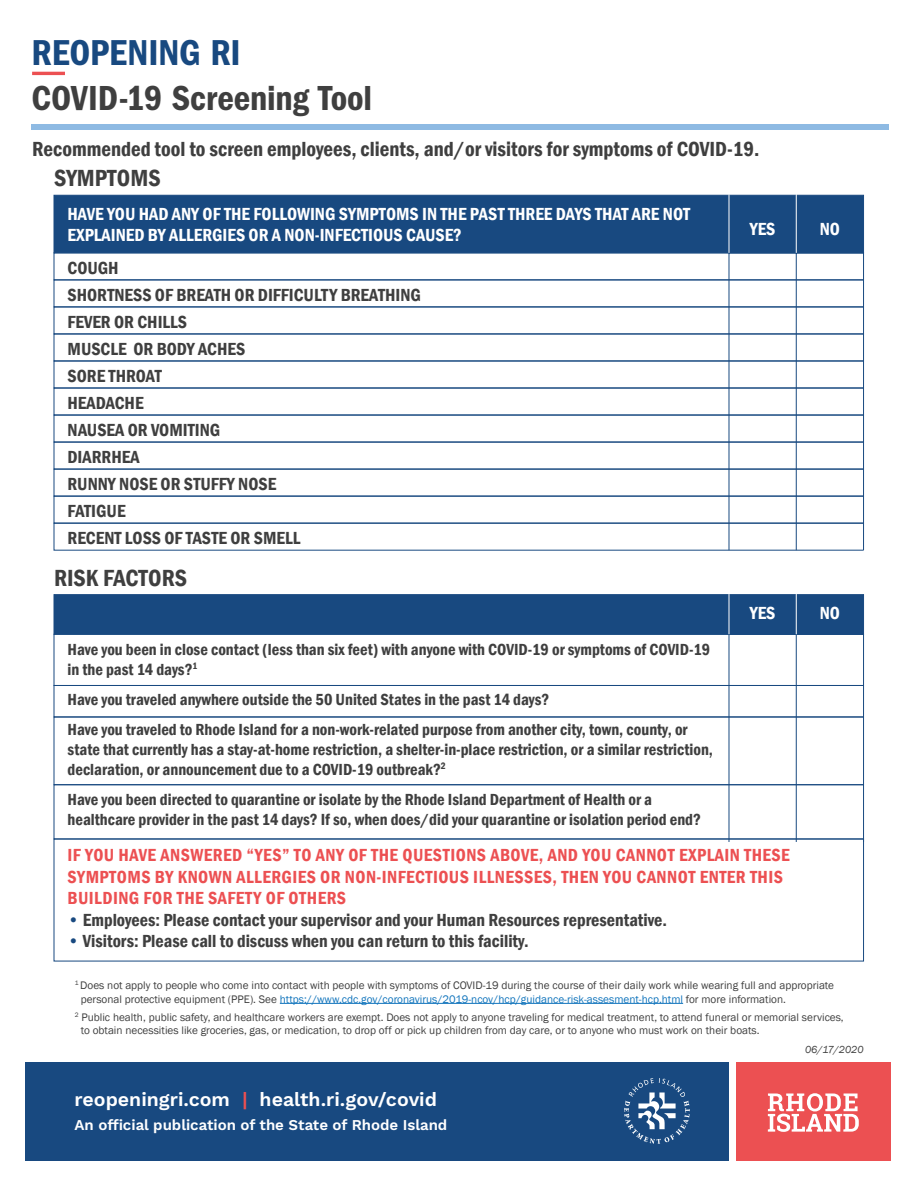
<style>
.page{position:relative;width:918px;height:1188px;background:#fff}
.page>*{position:absolute;margin:0;border:0;box-sizing:border-box;transform-origin:0 0}
.t1{font:37.35px "Franklin Gothic LT Pro Cn Dm";letter-spacing:-.005em;color:#184980}
.t2{font:36px "Franklin Gothic LT Pro Cn Dm";letter-spacing:-.005em;color:#3f3f3f}
.t3{font:600 condensed 24px "Franklin Gothic";color:#3f3f3f}
.t4{font:600 condensed 21px "Franklin Gothic";color:#3f3f3f}
.t5{font:600 19.5px "Work Sans";color:#fff}
.t6{font:600 condensed 18px/27px "Franklin Gothic";color:#3f3f3f}
.t7{font:600 condensed 18px/21.6px "Franklin Gothic";letter-spacing:.025em;color:#ec5052}
.t8{font:600 condensed 18px/21.6px "Franklin Gothic";color:#fff}
.t9{font:600 condensed 16.5px/19.8px "Franklin Gothic";color:#3f3f3f}
.t10{font:600 15px "Work Sans";color:#fff}
.t11{font:11.25px/13.5px "Franklin Gothic";color:#3f3f3f}
.t12{font:italic 10.5px "Franklin Gothic";color:#3f3f3f}
.s1{color:#184980}
.s2{color:#1074bc}
.s3{color:#ec5052}
</style>
<div class="page">
<div style="left:796px;top:195px;width:68px;height:58px;background:#184980;border:1px solid #184980"></div>
<div style="left:729px;top:195px;width:68px;height:58px;background:#184980;border:1px solid #184980"></div>
<div style="left:54px;top:195px;width:675px;height:58px;background:#184980;border:1px solid #184980"></div>
<div style="left:54px;top:252px;width:810px;height:28px;border:1px solid #184980"></div>
<div style="left:54px;top:280px;width:810px;height:27px;border:1px solid #184980"></div>
<div style="left:54px;top:784px;width:810px;height:55px;border:1px solid #184980"></div>
<div style="left:54px;top:685px;width:810px;height:32px;border:1px solid #184980"></div>
<div style="left:54px;top:307px;width:810px;height:27px;border:1px solid #184980"></div>
<div style="left:54px;top:334px;width:810px;height:27px;border:1px solid #184980"></div>
<div style="left:54px;top:361px;width:810px;height:27px;border:1px solid #184980"></div>
<div style="left:54px;top:388px;width:810px;height:27px;border:1px solid #184980"></div>
<div style="left:54px;top:415px;width:810px;height:27px;border:1px solid #184980"></div>
<div style="left:54px;top:442px;width:810px;height:27px;border:1px solid #184980"></div>
<div style="left:54px;top:469px;width:810px;height:28px;border:1px solid #184980"></div>
<div style="left:54px;top:496px;width:810px;height:28px;border:1px solid #184980"></div>
<div style="left:54px;top:523px;width:810px;height:28px;border:1px solid #184980"></div>
<div style="left:796px;top:252px;width:68px;height:299px;border:1px solid #184980"></div>
<svg style="left:728px;top:252px;width:69px;height:299px"></svg>
<div style="left:796px;top:594px;width:68px;height:41px;background:#184980;border:1px solid #184980"></div>
<div style="left:729px;top:594px;width:68px;height:41px;background:#184980;border:1px solid #184980"></div>
<div style="left:54px;top:594px;width:675px;height:41px;background:#184980;border:1px solid #184980"></div>
<div style="left:796px;top:634px;width:68px;height:208px;border:1px solid #184980"></div>
<svg style="left:728px;top:633px;width:69px;height:209px"></svg>
<div style="left:26px;top:1063px;width:703px;height:98px;background:#184980"></div>
<svg style="left:624px;top:1078px;width:66px;height:66px"></svg>
<div style="left:736px;top:1063px;width:155px;height:98px;background:#ec5052"></div>
<svg style="left:768px;top:1093px;width:91px;height:39px"></svg>
<div style="left:32px;top:125px;width:857px;height:5px;background:#8ebae3"></div>
<hr style="left:32px;top:72px;width:33px;height:3px;background:#ec5052">
<hr style="left:729px;top:194px;width:1px;height:59px;background:#fff">
<hr style="left:796px;top:194px;width:1px;height:59px;background:#fff">
<hr style="left:729px;top:593px;width:1px;height:41px;background:#fff">
<hr style="left:796px;top:593px;width:1px;height:41px;background:#fff">
<hr style="left:280px;top:1003px;width:403px;height:1px;background:#1074bc">
<h1 class="t1" style="left:32px;top:31px;width:211px">REOPENING RI</h1>
<h2 class="t2" style="left:32px;top:77px;width:342px">COVID-19 Screening Tool</h2>
<p class="t4" style="left:32px;top:135px;width:729px">Recommended tool to screen employees, clients, and/or visitors for symptoms of COVID-19.</p>
<h3 class="t3" style="left:54px;top:162px;width:108px">SYMPTOMS</h3>
<p class="t8" style="left:68px;top:203px;width:624px">HAVE YOU HAD ANY OF THE FOLLOWING SYMPTOMS IN THE PAST THREE DAYS THAT ARE NOT<br>EXPLAINED BY ALLERGIES OR A NON-INFECTIOUS CAUSE?</p>
<p class="t6" style="left:68px;top:254px;width:355px">COUGH<br>SHORTNESS OF BREATH OR DIFFICULTY BREATHING<br>FEVER OR CHILLS<br>MUSCLE OR BODY ACHES<br>SORE THROAT<br>HEADACHE<br>NAUSEA OR VOMITING<br>DIARRHEA<br>RUNNY NOSE OR STUFFY NOSE<br>FATIGUE<br>RECENT LOSS OF TASTE OR SMELL</p>
<h3 class="t3" style="left:54px;top:562px;width:135px">RISK FACTORS</h3>
<p class="t8" style="left:750px;top:218px;width:27px">YES</p>
<p class="t8" style="left:820px;top:218px;width:22px">NO</p>
<p class="t8" style="left:750px;top:602px;width:27px">YES</p>
<p class="t8" style="left:820px;top:602px;width:22px">NO</p>
<p class="t9" style="left:68px;top:639px;width:644px">Have you been in close contact (less than six feet) with anyone with COVID-19 or symptoms of COVID-19 in the past 14 days?<sup>1</sup></p>
<p class="t9" style="left:68px;top:684px;width:622px;line-height:30.3px">Have you traveled anywhere outside the 50 United States in the past 14 days?<br>Have you traveled to Rhode Island for a non-work-related purpose from another city, town, county, or</p>
<p class="t9" style="left:68px;top:739px;width:647px">state that currently has a stay-at-home restriction, a shelter-in-place restriction, or a similar restriction, declaration, or announcement due to a COVID-19 outbreak?<sup>2</sup></p>
<p class="t9" style="left:68px;top:790px;width:635px">Have you been directed to quarantine or isolate by the Rhode Island Department of Health or a healthcare provider in the past 14 days? If so, when does/did your quarantine or isolation period end?</p>
<p class="t7" style="left:68px;top:844px;width:724px">IF YOU HAVE ANSWERED “YES” TO ANY OF THE QUESTIONS ABOVE, AND YOU CANNOT EXPLAIN THESE<br>SYMPTOMS BY KNOWN ALLERGIES OR NON-INFECTIOUS ILLNESSES, THEN YOU CANNOT ENTER THIS<br>BUILDING FOR THE SAFETY OF OTHERS</p>
<p class="t6" style="left:68px;top:906px;width:601px"><span class="s1">•</span> Employees: Please contact your supervisor and your Human Resources representative.</p>
<p class="t6" style="left:68px;top:928px;width:463px"><span class="s1">•</span> Visitors: Please call to discuss when you can return to this facility.</p>
<p class="t11" style="left:81px;top:979px;width:755px;text-indent:-6px"><sup>1</sup> Does not apply to people who come into contact with people with symptoms of COVID-19 during the course of their daily work while wearing full and appropriate personal protective equipment (PPE). See <span class="s2">https://www.cdc.gov/coronavirus/2019-ncov/hcp/guidance-risk-assesment-hcp.html</span> for more information.</p>
<p class="t11" style="left:81px;top:1010px;width:765px;text-indent:-6px"><sup>2</sup> Public health, public safety, and healthcare workers are exempt. Does not apply to anyone traveling for medical treatment, to attend funeral or memorial services, to obtain necessities like groceries, gas, or medication, to drop off or pick up children from day care, or to anyone who must work on their boats.</p>
<p class="t5" style="left:75px;top:1088px;width:364px">reopeningri.com <span class="s3">|</span> health.ri.gov/covid</p>
<p class="t10" style="left:75px;top:1116px;width:374px">An official publication of the State of Rhode Island</p>
<p class="t12" style="left:805px;top:1043px;width:60px">06/17/2020</p>
</div>
